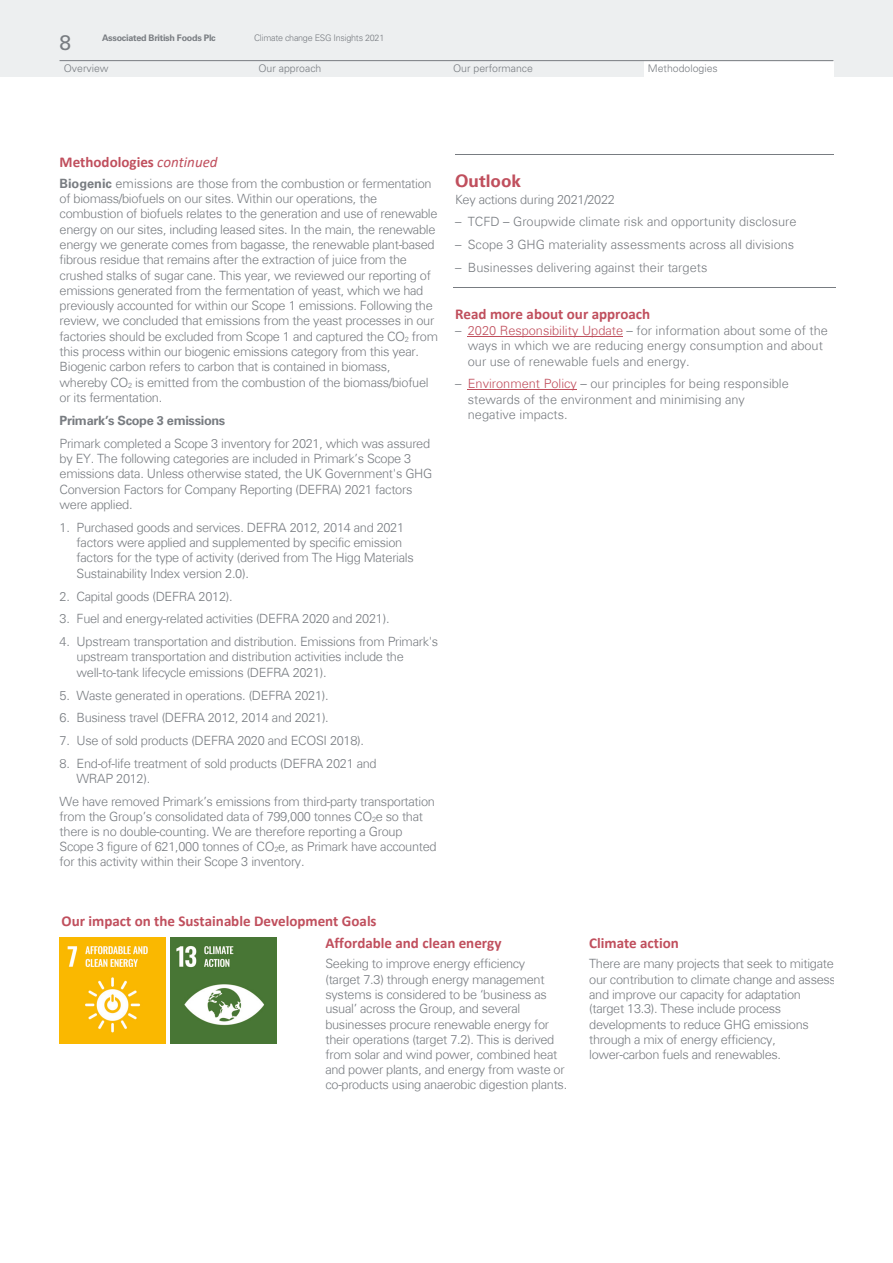
<style>
.page{position:relative;width:893px;height:1263px;background:#fff}
.page>*{position:absolute;margin:0;border:0;box-sizing:border-box;transform-origin:0 0}
.t1{font:21px "Univers Com 55";color:#787c81}
.Running-Footers{font:21px "Univers LT Std";color:#787c81}
.t2{font:700 17.25px "Univers LT Std";color:#c04f5d}
.t3{font:700 15px/22.5px "Calibri";color:#c04f5d}
.t4{font:300 12.75px/15.3px "Univers Com 45";letter-spacing:-.02em;color:#787c81}
.t5{font:300 12.75px/15.3px "Univers Com 45";color:#787c81}
.t6{font:300 10.5px "Univers LT Std";color:#787c81}
.t7{font:300 9px "Univers LT Std";letter-spacing:-.03em;color:#787c81}
.t8{font:700 9px "Univers LT Std";letter-spacing:-.03em;color:#787c81}
.t9{font:300 9px "Univers Com 45";letter-spacing:-.035em;color:#787c81}
.t10{font:700 9px "Univers LT Std";color:#787c81}
.s1{font-weight:400;font-style:italic}
.s2{font-family:"Univers LT Std";font-weight:700}
.s3{font-family:"Univers LT Std"}
.s4{font-style:inherit}
.s5{font-size:7.5px}
.s6{color:#c04f5d}
</style>
<div class="page">
<hr style="left:455px;top:154px;width:378px;height:1px;background:#787c81">
<hr style="left:453px;top:288px;width:383px;height:1px;background:#787c81">
<hr style="left:468px;top:336px;width:155px;height:1px;background:#c04f5d">
<hr style="left:468px;top:389px;width:109px;height:1px;background:#c04f5d">
<div style="left:0;top:0;width:893px;height:77px;background:#edeff0"></div>
<div style="left:643px;top:60px;width:190px;height:17px;background:#fff"></div>
<img style="left:60px;top:938px;width:106px;height:106px">
<img style="left:170px;top:938px;width:106px;height:106px">
<hr style="left:60px;top:60px;width:773px;height:1px;background:#787c81">
<p class="t1" style="left:60px;top:27px;width:13px">8</p>
<p class="t8" style="left:102px;top:31px;width:115px">Associated British Foods Plc</p>
<p class="t9" style="left:255px;top:31px;width:131px">Climate change ESG Insights 2021</p>
<p class="t7" style="left:60px;top:65px;width:38px">Overview</p>
<p class="t7" style="left:255px;top:65px;width:52px">Our approach</p>
<p class="t10" style="left:448px;top:65px;width:75px">Our performance</p>
<p class="t7" style="left:641px;top:65px;width:58px">Methodologies</p>
<p class="t8" style="left:102px;top:32px;width:115px">Associated British Foods Plc</p>
<p class="t7" style="left:254px;top:32px;width:132px">Climate change ESG Insights 2021</p>
<p class="t6" style="left:64px;top:62px;width:46px">Overview</p>
<p class="t6" style="left:258px;top:62px;width:65px">Our approach</p>
<p class="t6" style="left:453px;top:62px;width:81px">Our performance</p>
<p class="t6" style="left:648px;top:62px;width:72px">Methodologies</p>
<p class="Running-Footers" style="left:60px;top:30px;width:13px">8</p>
<p class="t3" style="left:60px;top:151px;width:160px">Methodologies <span class="s1">continued</span></p>
<p class="t4" style="left:60px;top:176px;width:380px"><span class="s2">Biogenic</span> <span class="s3">emissions are</span> those from the combustion or fermentation of biomass/biofuels on our sites. Within our operations, the combustion of biofuels relates to the generation and use of renewable energy on our sites, including leased sites. In the main, the renewable energy we generate comes from bagasse, the renewable plant-based fibrous residue that remains after the extraction of juice from the crushed stalks of sugar cane. This year, we reviewed our reporting of emissions generated from the fermentation of yeast, which we had previously accounted for within our Scope 1 emissions. Following the review, we concluded that emissions from the yeast processes in our factories should be excluded from Scope 1 and captured the CO<sub>2</sub> from this process within our biogenic emissions category from this year.<br>Biogenic carbon refers to carbon that is contained in biomass, whereby CO<sub>2</sub> is emitted from the combustion of the biomass/biofuel or its fermentation.</p>
<p class="t4" style="left:60px;top:409px;width:372px;line-height:22.6px"><span class="s4">Primark’s Scope 3 emissions<br></span>Primark completed a Scope 3 inventory for 2021, which was assured</p>
<p class="t4" style="left:60px;top:451px;width:374px">by EY. The following categories are included in Primark’s Scope 3 emissions data. Unless otherwise stated, the UK Government's GHG Conversion Factors for Company Reporting (DEFRA) 2021 factors were applied.</p>
<p class="t4" style="left:77px;top:519px;width:339px;text-indent:-17px">1. Purchased goods and services. DEFRA 2012, 2014 and 2021 factors were applied and supplemented by specific emission factors for the type of activity (derived from The Higg Materials Sustainability Index version 2.0).</p>
<p class="t4" style="left:60px;top:588px;width:175px">2. Capital goods (DEFRA 2012).</p>
<p class="t4" style="left:60px;top:611px;width:331px">3. Fuel and energy-related activities (DEFRA 2020 and 2021).</p>
<p class="t4" style="left:77px;top:634px;width:363px;text-indent:-17px">4. Upstream transportation and distribution. Emissions from Primark's upstream transportation and distribution activities include the well-to-tank lifecycle emissions (DEFRA 2021).</p>
<p class="t4" style="left:60px;top:687px;width:271px">5. Waste generated in operations. (DEFRA 2021).</p>
<p class="t4" style="left:60px;top:710px;width:271px">6. Business travel (DEFRA 2012, 2014 and 2021).</p>
<p class="t4" style="left:60px;top:733px;width:306px">7. Use of sold products (DEFRA 2020 and ECOSI 2018).</p>
<p class="t4" style="left:77px;top:756px;width:302px;text-indent:-17px">8. End-of-life treatment of sold products (DEFRA 2021 and<br>WRAP 2012).</p>
<p class="t4" style="left:60px;top:794px;width:379px">We have removed Primark’s emissions from third-party transportation from the Group’s consolidated data of 799,000 tonnes CO<span class="s5">2</span>e so that there is no double-counting. We are therefore reporting a Group Scope 3 figure of 621,000 tonnes of CO<span class="s5">2</span>e, as Primark have accounted for this activity within their Scope 3 inventory.</p>
<p class="t2" style="left:455px;top:171px;width:68px">Outlook</p>
<p class="t4" style="left:455px;top:191px;width:161px">Key actions during 2021/2022</p>
<p class="t5" style="left:455px;top:214px;width:343px"><span class="s3">–</span> TCFD – Groupwide climate risk and opportunity disclosure</p>
<p class="t5" style="left:455px;top:237px;width:341px"><span class="s3">–</span> Scope 3 GHG materiality assessments across all divisions</p>
<p class="t5" style="left:455px;top:259px;width:254px"><span class="s3">–</span> Businesses delivering against their targets</p>
<p class="t3" style="left:455px;top:302px;width:197px">Read more about our approach</p>
<p class="t5" style="left:468px;top:323px;width:362px;text-indent:-13px"><span class="s3">–</span> <span class="s6">2020 Responsibility Update</span> – for information about some of the ways in which we are reducing energy consumption and about our use of renewable fuels and energy.</p>
<p class="t5" style="left:468px;top:376px;width:323px;text-indent:-13px"><span class="s3">–</span> <span class="s6">Environment Policy</span> – our principles for being responsible stewards of the environment and minimising any negative impacts.</p>
<p class="t3" style="left:325px;top:909px;width:178px;text-indent:-264px">Our impact on the Sustainable Development Goals<br>Affordable and clean energy</p>
<p class="t4" style="left:325px;top:956px;width:243px">Seeking to improve energy efficiency<br>(target 7.3) through energy management systems is considered to be ‘business as usual’ across the Group, and several businesses procure renewable energy for their operations (target 7.2). This is derived from solar and wind power, combined heat and power plants, and energy from waste or co-products using anaerobic digestion plants.</p>
<p class="t3" style="left:589px;top:932px;width:91px">Climate action</p>
<p class="t4" style="left:589px;top:956px;width:248px">There are many projects that seek to mitigate our contribution to climate change and assess and improve our capacity for adaptation (target 13.3). These include process developments to reduce GHG emissions through a mix of energy efficiency, lower-carbon fuels and renewables.</p>
</div>
